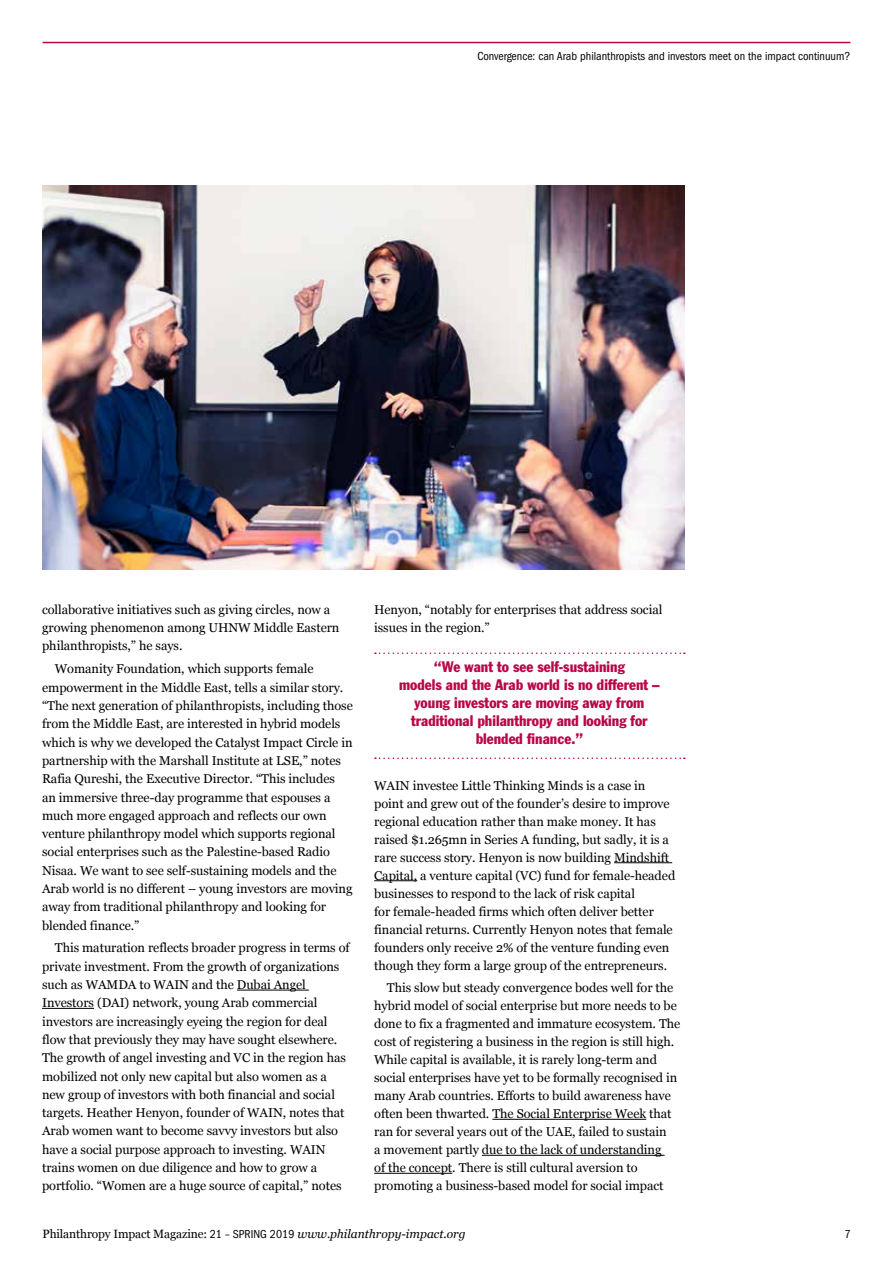
<style>
.page{position:relative;width:893px;height:1263px;background:#fff}
.page>*{position:absolute;margin:0;border:0;box-sizing:border-box;transform-origin:0 0}
.t1{font:condensed 15px/18px "Franklin Gothic";color:#b90748;text-align:center}
.t2{font:12.75px/18.3px "Georgia";letter-spacing:-.005em;color:#000}
.t3{font:condensed 12px "ITC Franklin Gothic Std";color:#000}
.t4{font:12px "Georgia";letter-spacing:-.01em;color:#000}
.s1{font-family:"ITC Franklin Gothic Std";font-stretch:condensed}
.s2{font-style:italic}
</style>
<div class="page">
<hr style="left:43px;top:42px;width:807px;height:1px;background:#b90748">
<hr style="left:237px;top:990px;width:72px;height:1px;background:#000">
<hr style="left:42px;top:1008px;width:52px;height:1px;background:#000">
<svg style="left:375px;top:652px;width:310px;height:2px"></svg>
<svg style="left:375px;top:757px;width:310px;height:2px"></svg>
<hr style="left:614px;top:862px;width:58px;height:1px;background:#000">
<hr style="left:374px;top:880px;width:43px;height:1px;background:#000">
<hr style="left:492px;top:1119px;width:154px;height:1px;background:#000">
<hr style="left:482px;top:1155px;width:183px;height:1px;background:#000">
<hr style="left:374px;top:1173px;width:78px;height:1px;background:#000">
<img style="left:43px;top:186px;width:642px;height:383px">
<p class="t3" style="left:477px;top:49px;width:375px">Convergence: can Arab philanthropists and investors meet on the impact continuum?</p>
<p class="t2" style="left:42px;top:600px;width:299px">collaborative initiatives such as giving circles, now a growing phenomenon among UHNW Middle Eastern philanthropists,” he says.</p>
<p class="t2" style="left:42px;top:660px;width:312px;text-indent:13px">Womanity Foundation, which supports female empowerment in the Middle East, tells a similar story. “The next generation of philanthropists, including those from the Middle East, are interested in hybrid models which is why we developed the Catalyst Impact Circle in partnership with the Marshall Institute at LSE,” notes Rafia Qureshi, the Executive Director. “This includes<br>an immersive three-day programme that espouses a much more engaged approach and reflects our own venture philanthropy model which supports regional social enterprises such as the Palestine-based Radio Nisaa. We want to see self-sustaining models and the Arab world is no different – young investors are moving away from traditional philanthropy and looking for blended finance.”</p>
<p class="t2" style="left:42px;top:939px;width:309px;text-indent:13px">This maturation reflects broader progress in terms of private investment. From the growth of organizations such as WAMDA to WAIN and the Dubai Angel Investors (DAI) network, young Arab commercial investors are increasingly eyeing the region for deal flow that previously they may have sought elsewhere.<br>The growth of angel investing and VC in the region has mobilized not only new capital but also women as a new group of investors with both financial and social targets. Heather Henyon, founder of WAIN, notes that Arab women want to become savvy investors but also have a social purpose approach to investing. WAIN trains women on due diligence and how to grow a portfolio. “Women are a huge source of capital,” notes</p>
<p class="t2" style="left:374px;top:600px;width:290px">Henyon, “notably for enterprises that address social issues in the region.”</p>
<p class="t1" style="left:399px;top:658px;width:262px">“We want to see self-sustaining<br>models and the Arab world is no different – young investors are moving away from traditional philanthropy and looking for blended finance.”</p>
<p class="t2" style="left:374px;top:776px;width:303px">WAIN investee Little Thinking Minds is a case in point and grew out of the founder’s desire to improve regional education rather than make money. It has raised $1.265mn in Series A funding, but sadly, it is a rare success story. Henyon is now building Mindshift Capital, a venture capital (VC) fund for female-headed businesses to respond to the lack of risk capital<br>for female-headed firms which often deliver better financial returns. Currently Henyon notes that female founders only receive 2% of the venture funding even though they form a large group of the entrepreneurs.</p>
<p class="t2" style="left:374px;top:979px;width:308px;text-indent:13px">This slow but steady convergence bodes well for the hybrid model of social enterprise but more needs to be done to fix a fragmented and immature ecosystem. The cost of registering a business in the region is still high.<br>While capital is available, it is rarely long-term and social enterprises have yet to be formally recognised in many Arab countries. Efforts to build awareness have often been thwarted. The Social Enterprise Week that ran for several years out of the UAE, failed to sustain<br>a movement partly due to the lack of understanding<br>of the concept. There is still cultural aversion to promoting a business-based model for social impact</p>
<p class="t4" style="left:43px;top:1227px;width:425px">Philanthropy Impact Magazine: <span class="s1">21 – SPRING 2019</span> <span class="s2">www.philanthropy-impact.org</span></p>
<p class="t3" style="left:844px;top:1227px;width:8px">7</p>
</div>
